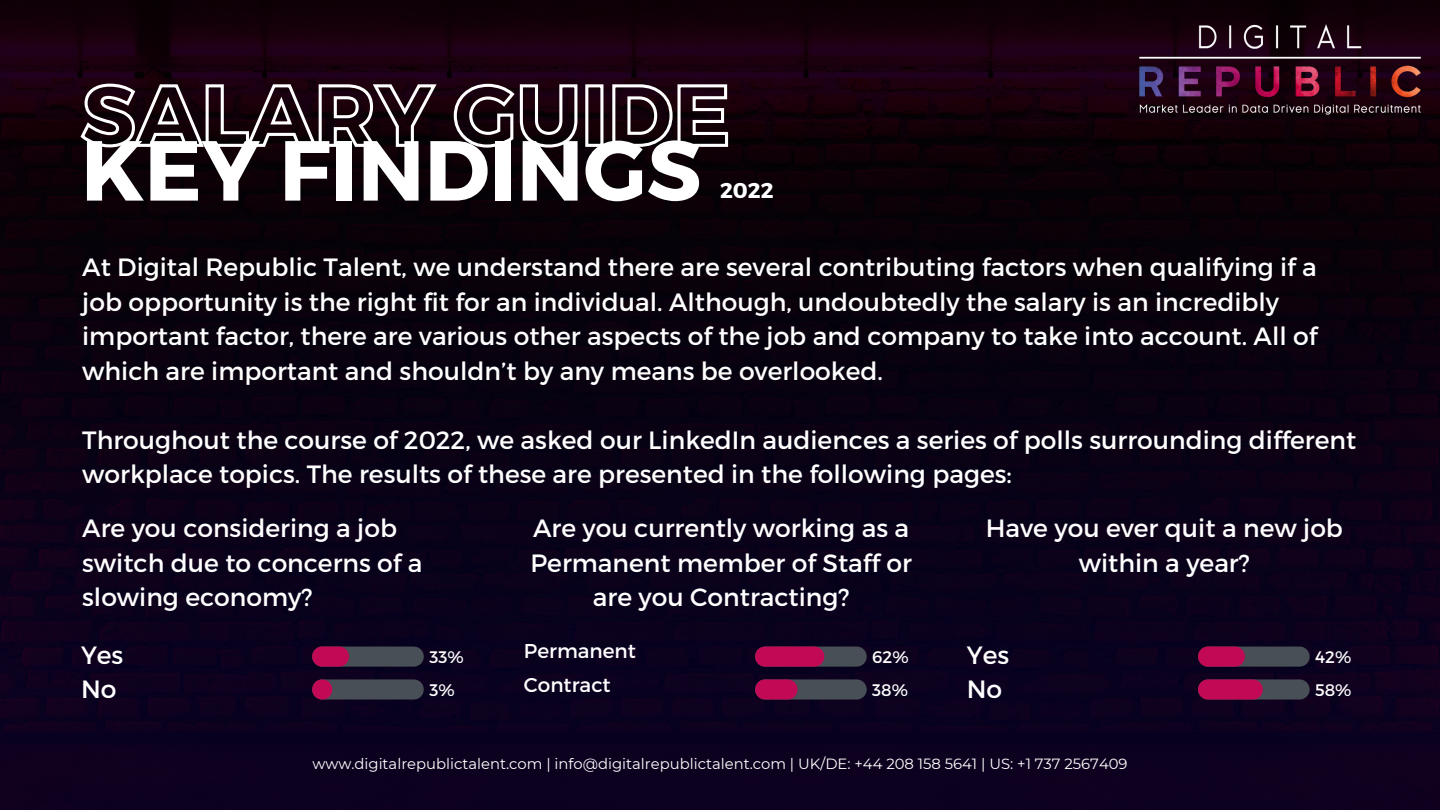
<style>
.page{position:relative;width:1440px;height:810px;background:#fff}
.page>*{position:absolute;margin:0;border:0;box-sizing:border-box;transform-origin:0 0}
.t1{font:700 85px "Montserrat";color:#fff}
.t2{font:25px/34.5px "Montserrat";color:#fff}
.t3{font:700 21.4px "Montserrat";color:#fff}
.t4{font:20px/33.8px "Montserrat";color:#fff}
.t5{font:16.7px/32.9px "Montserrat";color:#fff}
.t6{font:14.8px "Montserrat";color:#fff}
</style>
<div class="page">
<img style="left:0;top:0;width:1440px;height:810px">
<img style="left:1135px;top:20px;width:289px;height:100px">
<svg style="left:79px;top:82px;width:651px;height:68px"></svg>
<svg style="left:312px;top:647px;width:112px;height:20px;background:#683652"></svg>
<svg style="left:312px;top:679px;width:112px;height:21px;background:#543f51"></svg>
<svg style="left:755px;top:647px;width:112px;height:20px;background:#8a2352"></svg>
<svg style="left:755px;top:679px;width:112px;height:21px;background:#6b3251"></svg>
<svg style="left:1198px;top:647px;width:112px;height:20px;background:#733052"></svg>
<svg style="left:1198px;top:679px;width:112px;height:21px;background:#832551"></svg>
<h1 class="t1" style="left:81px;top:115px;width:622px">KEY FINDINGS</h1>
<p class="t3" style="left:720px;top:177px;width:55px">2022</p>
<p class="t2" style="left:82px;top:249px;width:1237px">At Digital Republic Talent, we understand there are several contributing factors when qualifying if a job opportunity is the right fit for an individual. Although, undoubtedly the salary is an incredibly important factor, there are various other aspects of the job and company to take into account. All of which are important and shouldn’t by any means be overlooked.</p>
<p class="t2" style="left:82px;top:422px;width:1275px">Throughout the course of 2022, we asked our LinkedIn audiences a series of polls surrounding different workplace topics. The results of these are presented in the following pages:</p>
<p class="t2" style="left:82px;top:510px;width:342px">Are you considering a job switch due to concerns of a slowing economy?</p>
<p class="t2" style="left:530px;top:510px;width:383px;text-align:center">Are you currently working as a<br>Permanent member of Staff or are you Contracting?</p>
<p class="t2" style="left:986px;top:510px;width:359px;text-align:center">Have you ever quit a new job within a year?</p>
<p class="t2" style="left:81px;top:636px;width:44px">Yes<br>No</p>
<p class="t5" style="left:429px;top:640px;width:36px">33%<br>3%</p>
<p class="t4" style="left:524px;top:633px;width:114px">Permanent<br>Contract</p>
<p class="t5" style="left:872px;top:640px;width:38px">62%<br>38%</p>
<p class="t2" style="left:967px;top:636px;width:44px">Yes<br>No</p>
<p class="t5" style="left:1315px;top:640px;width:38px">42%<br>58%</p>
<p class="t6" style="left:312px;top:755px;width:817px">www.digitalrepublictalent.com | info@digitalrepublictalent.com | UK/DE: +44 208 158 5641 | US: +1 737 2567409</p>
</div>
